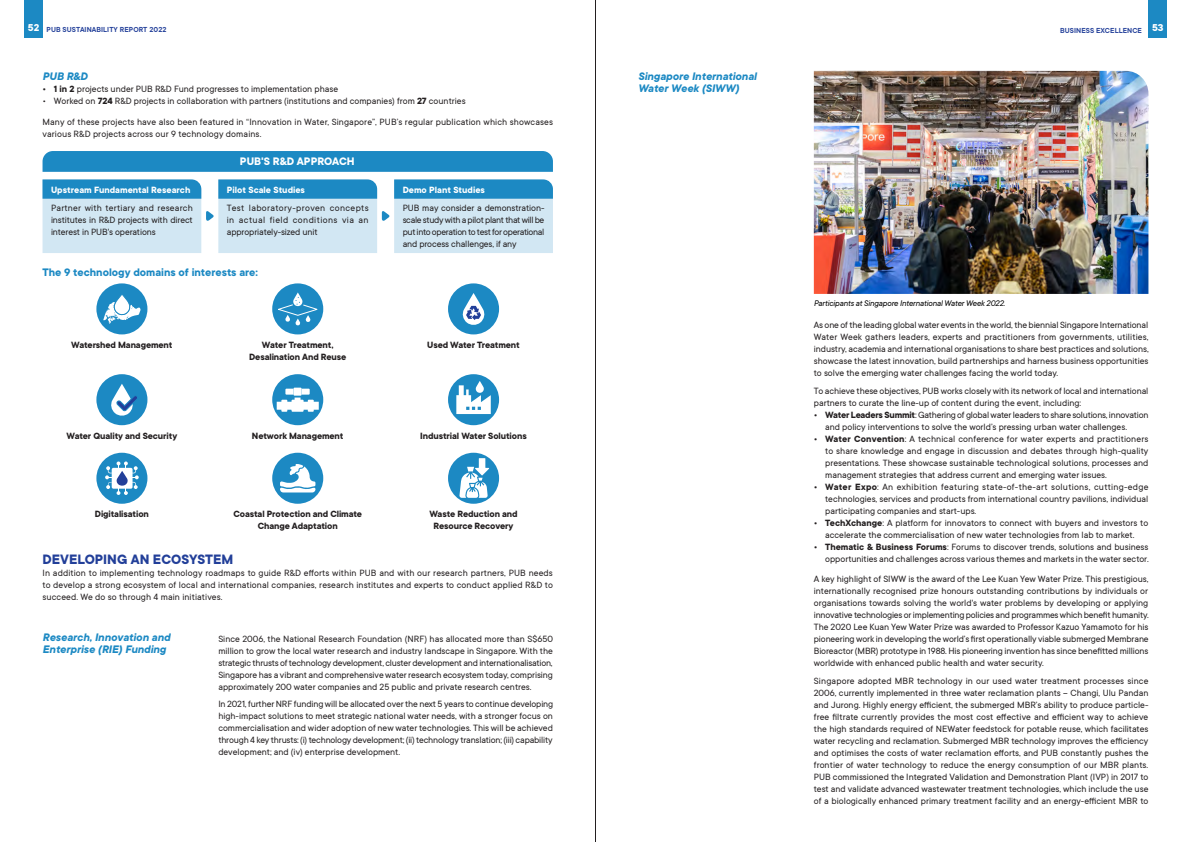
<style>
.page{position:relative;width:1191px;height:842px;background:#fff}
.page>*{position:absolute;margin:0;border:0;box-sizing:border-box;transform-origin:0 0}
.Header_1{font:700 15px "TT Commons";color:#223f99}
.Header_2{font:italic 700 12px/12px "TT Commons";color:#1c89c3}
.Header_2-2{font:700 12px "TT Commons";color:#1c89c3}
.Header_2-3{font:700 12px "TT Commons";color:#fff}
.Body_Text{font:10px/12px "TT Commons";color:#231f20;text-align:justify}
.Body_Text_10mm{font:10px/12px "TT Commons";color:#231f20;text-align:justify}
.Body_Text-2{font:700 10px/12px "TT Commons";letter-spacing:-.01em;color:#231f20;text-align:center}
.Body_Text-3{font:700 10px "TT Commons";color:#fff}
.Photo_Caption{font:italic 9px "TT Commons";letter-spacing:-.02em;color:#000}
.t1{font:600 8px "TT Commons";letter-spacing:.01em;color:#223f99}
.s1{font-weight:700;font-size:11px;color:#fff}
.s2{font-weight:700}
</style>
<div class="page">
<div style="left:43px;top:151px;width:510px;height:21px;background:#1c89c3"></div>
<div style="left:448px;top:283px;width:51px;height:51px;background:#1c89c3;border-radius:50%"></div>
<svg style="left:462px;top:293px;width:23px;height:32px"></svg>
<div style="left:272px;top:283px;width:51px;height:51px;background:#1c89c3;border-radius:50%"></div>
<svg style="left:275px;top:292px;width:45px;height:34px"></svg>
<div style="left:96px;top:374px;width:51px;height:51px;background:#1c89c3;border-radius:50%"></div>
<svg style="left:111px;top:384px;width:26px;height:32px"></svg>
<div style="left:272px;top:374px;width:51px;height:51px;background:#1c89c3;border-radius:50%"></div>
<svg style="left:277px;top:388px;width:42px;height:24px"></svg>
<div style="left:448px;top:374px;width:51px;height:51px;background:#1c89c3;border-radius:50%"></div>
<svg style="left:456px;top:381px;width:35px;height:33px"></svg>
<div style="left:272px;top:453px;width:51px;height:51px;background:#1c89c3;border-radius:50%"></div>
<svg style="left:280px;top:464px;width:35px;height:28px"></svg>
<div style="left:448px;top:453px;width:51px;height:51px;background:#1c89c3;border-radius:50%"></div>
<svg style="left:459px;top:458px;width:30px;height:40px"></svg>
<div style="left:96px;top:283px;width:51px;height:51px;background:#1c89c3;border-radius:50%"></div>
<svg style="left:103px;top:295px;width:37px;height:29px"></svg>
<div style="left:96px;top:453px;width:51px;height:51px;background:#1c89c3;border-radius:50%"></div>
<svg style="left:105px;top:461px;width:34px;height:34px"></svg>
<svg style="left:43px;top:179px;width:510px;height:74px;background:#a8d1e8"></svg>
<img style="left:814px;top:71px;width:334px;height:223px">
<div style="left:24px;top:0;width:19px;height:38px;background:#1c89c3"></div>
<div style="left:1148px;top:0;width:19px;height:38px;background:#1c89c3"></div>
<hr style="left:595px;top:0;width:1px;height:842px;background:#231f20">
<p class="t1" style="left:28px;top:24px;width:140px"><span class="s1">52</span> PUB SUSTAINABILITY REPORT 2022</p>
<p class="t1" style="left:1060px;top:25px;width:105px">BUSINESS EXCELLENCE <sup>53</sup></p>
<p class="Header_2" style="left:43px;top:70px;width:47px">PUB R&amp;D</p>
<p class="Body_Text_10mm" style="left:43px;top:83px;width:297px"><span class="s2">• 1 in 2</span> projects under PUB R&amp;D Fund progresses to implementation phase</p>
<p class="Body_Text_10mm" style="left:43px;top:95px;width:424px">• Worked on <span class="s2">724</span> R&amp;D projects in collaboration with partners (institutions and companies) from <span class="s2">27</span> countries</p>
<p class="Body_Text" style="left:43px;top:116px;width:512px">Many of these projects have also been featured in “Innovation in Water, Singapore”, PUB’s regular publication which showcases various R&amp;D projects across our 9 technology domains.</p>
<p class="Header_2-3" style="left:240px;top:154px;width:116px">PUB'S R&amp;D APPROACH</p>
<p class="Body_Text-3" style="left:51px;top:183px;width:141px">Upstream Fundamental Research</p>
<p class="Body_Text-3" style="left:227px;top:183px;width:80px">Pilot Scale Studies</p>
<p class="Body_Text-3" style="left:403px;top:183px;width:84px">Demo Plant Studies</p>
<p class="Body_Text" style="left:51px;top:202px;width:143px">Partner with tertiary and research institutes in R&amp;D projects with direct interest in PUB's operations</p>
<p class="Body_Text" style="left:227px;top:202px;width:143px">Test laboratory-proven concepts in actual field conditions via an appropriately-sized unit</p>
<p class="Body_Text" style="left:403px;top:202px;width:143px">PUB may consider a demonstration&shy;scale study with a pilot plant that will be put into operation to test for operational and process challenges, if any</p>
<p class="Header_2-2" style="left:43px;top:265px;width:217px">The 9 technology domains of interests are:</p>
<p class="Body_Text-2" style="left:71px;top:339px;width:103px">Watershed Management</p>
<p class="Body_Text-2" style="left:249px;top:339px;width:99px">Water Treatment,<br>Desalination And Reuse</p>
<p class="Body_Text-2" style="left:427px;top:339px;width:94px">Used Water Treatment</p>
<p class="Body_Text-2" style="left:67px;top:429px;width:112px">Water Quality and Security</p>
<p class="Body_Text-2" style="left:252px;top:429px;width:93px">Network Management</p>
<p class="Body_Text-2" style="left:420px;top:429px;width:108px">Industrial Water Solutions</p>
<p class="Body_Text-2" style="left:95px;top:508px;width:55px">Digitalisation</p>
<p class="Body_Text-2" style="left:233px;top:508px;width:130px">Coastal Protection and Climate<br>Change Adaptation</p>
<p class="Body_Text-2" style="left:429px;top:508px;width:90px">Waste Reduction and<br>Resource Recovery</p>
<p class="Header_1" style="left:43px;top:549px;width:192px">DEVELOPING AN ECOSYSTEM</p>
<p class="Body_Text" style="left:43px;top:567px;width:512px">In addition to implementing technology roadmaps to guide R&amp;D efforts within PUB and with our research partners, PUB needs to develop a strong ecosystem of local and international companies, research institutes and experts to conduct applied R&amp;D to succeed. We do so through 4 main initiatives.</p>
<p class="Header_2" style="left:43px;top:631px;width:129px">Research, Innovation and<br>Enterprise (RIE) Funding</p>
<p class="Body_Text" style="left:218px;top:632px;width:336px">Since 2006, the National Research Foundation (NRF) has allocated more than S$650 million to grow the local water research and industry landscape in Singapore. With the strategic thrusts of technology development, cluster development and internationalisation, Singapore has a vibrant and comprehensive water research ecosystem today, comprising approximately 200 water companies and 25 public and private research centres.</p>
<p class="Body_Text" style="left:218px;top:698px;width:336px">In 2021, further NRF funding will be allocated over the next 5 years to continue developing high-impact solutions to meet strategic national water needs, with a stronger focus on commercialisation and wider adoption of new water technologies. This will be achieved through 4 key thrusts: (i) technology development; (ii) technology translation; (iii) capability development; and (iv) enterprise development.</p>
<p class="Header_2" style="left:638px;top:70px;width:120px">Singapore International<br>Water Week (SIWW)</p>
<p class="Photo_Caption" style="left:814px;top:297px;width:193px">Participants at Singapore International Water Week 2022.</p>
<p class="Body_Text" style="left:814px;top:319px;width:336px">As one of the leading global water events in the world, the biennial Singapore International Water Week gathers leaders, experts and practitioners from governments, utilities, industry, academia and international organisations to share best practices and solutions, showcase the latest innovation, build partnerships and harness business opportunities to solve the emerging water challenges facing the world today.</p>
<p class="Body_Text" style="left:814px;top:385px;width:336px">To achieve these objectives, PUB works closely with its network of local and international partners to curate the line-up of content during the event, including:</p>
<p class="Body_Text_10mm" style="left:825px;top:409px;width:325px;text-indent:-11px"><span class="s2">• Water Leaders Summit</span>: Gathering of global water leaders to share solutions, innovation and policy interventions to solve the world’s pressing urban water challenges.</p>
<p class="Body_Text_10mm" style="left:825px;top:433px;width:325px;text-indent:-11px"><span class="s2">• Water Convention</span>: A technical conference for water experts and practitioners to share knowledge and engage in discussion and debates through high-quality presentations. These showcase sustainable technological solutions, processes and management strategies that address current and emerging water issues.</p>
<p class="Body_Text_10mm" style="left:825px;top:481px;width:325px;text-indent:-11px"><span class="s2">• Water Expo</span>: An exhibition featuring state-of-the-art solutions, cutting-edge technologies, services and products from international country pavilions, individual participating companies and start-ups.</p>
<p class="Body_Text_10mm" style="left:814px;top:517px;width:336px;text-align:center"><span class="s2">• TechXchange</span>: A platform for innovators to connect with buyers and investors to accelerate the commercialisation of new water technologies from lab to market.</p>
<p class="Body_Text_10mm" style="left:814px;top:541px;width:336px;text-align:right"><span class="s2">• Thematic &amp; Business Forums</span>: Forums to discover trends, solutions and business opportunities and challenges across various themes and markets in the water sector.</p>
<p class="Body_Text" style="left:814px;top:573px;width:336px">A key highlight of SIWW is the award of the Lee Kuan Yew Water Prize. This prestigious, internationally recognised prize honours outstanding contributions by individuals or organisations towards solving the world's water problems by developing or applying innovative technologies or implementing policies and programmes which benefit humanity.<br>The 2020 Lee Kuan Yew Water Prize was awarded to Professor Kazuo Yamamoto for his pioneering work in developing the world’s first operationally viable submerged Membrane Bioreactor (MBR) prototype in 1988. His pioneering invention has since benefitted millions worldwide with enhanced public health and water security.</p>
<p class="Body_Text_10mm" style="left:814px;top:675px;width:336px">Singapore adopted MBR technology in our used water treatment processes since 2006, currently implemented in three water reclamation plants – Changi, Ulu Pandan and Jurong. Highly energy efficient, the submerged MBR’s ability to produce particle&shy;free filtrate currently provides the most cost effective and efficient way to achieve the high standards required of NEWater feedstock for potable reuse, which facilitates water recycling and reclamation. Submerged MBR technology improves the efficiency and optimises the costs of water reclamation efforts, and PUB constantly pushes the frontier of water technology to reduce the energy consumption of our MBR plants.<br>PUB commissioned the Integrated Validation and Demonstration Plant (IVP) in 2017 to test and validate advanced wastewater treatment technologies, which include the use of a biologically enhanced primary treatment facility and an energy-efficient MBR to</p>
</div>
